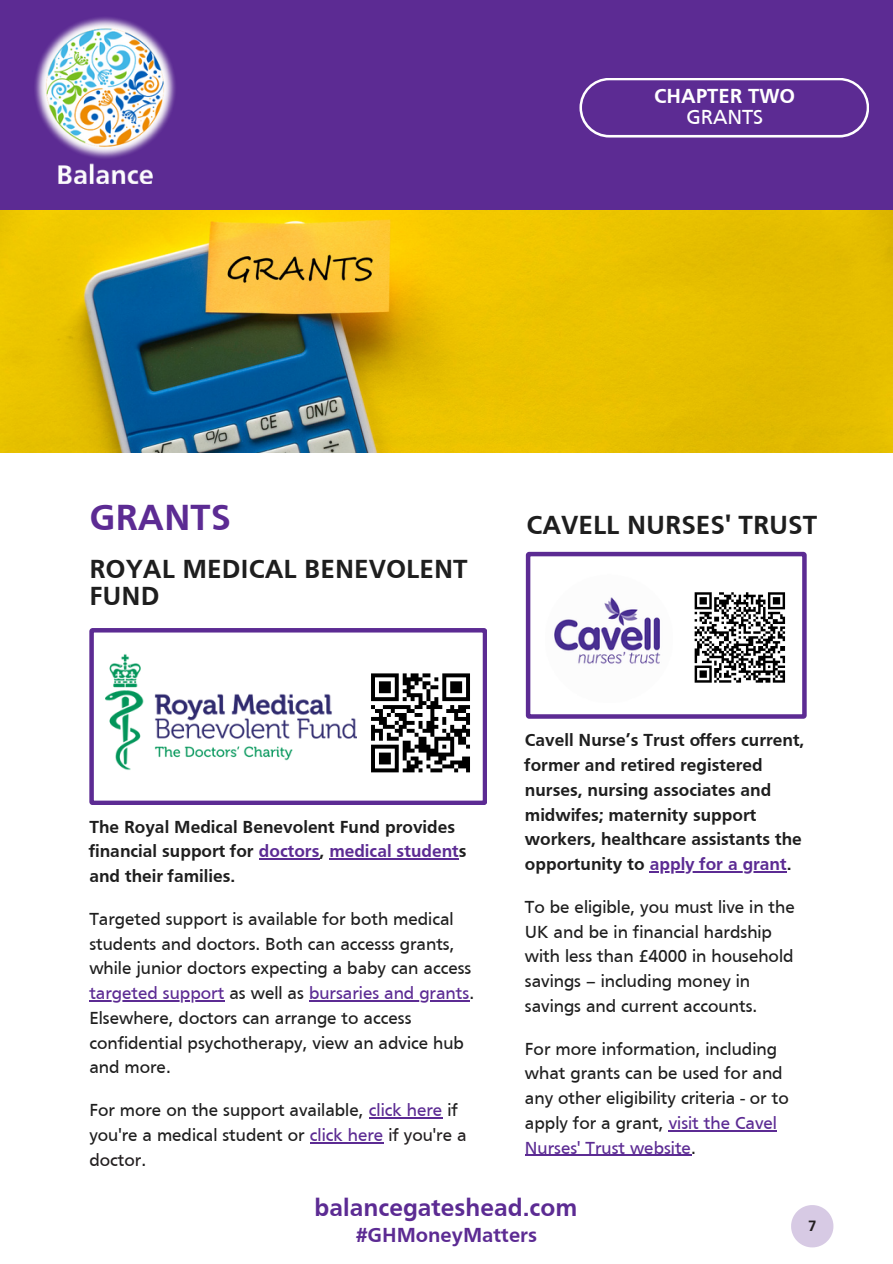
<style>
.page{position:relative;width:893px;height:1264px;background:#fff}
.page>*{position:absolute;margin:0;border:0;box-sizing:border-box;transform-origin:0 0}
.t1{font:700 37.5px "Frutiger";color:#5c2b93}
.t2{font:700 27px/27px "Frutiger";color:#1e1e1e}
.t3{font:700 25.5px "Frutiger";color:#5c2b93}
.t4{font:700 21px "Frutiger";color:#5c2b93}
.t5{font:700 21px "Frutiger";color:#fff}
.t6{font:21px "Frutiger";color:#fff}
.t7{font:18px/24.8px "Frutiger";color:#1e1e1e}
.t8{font:700 18px/24.8px "Frutiger";color:#1e1e1e}
.t9{font:700 15.45px "Frutiger";color:#231f20}
.s1{color:#5c2b93}
.s2{color:#231f20}
</style>
<div class="page">
<div style="left:1px;top:0;width:891px;height:453px;background:#5c2b93"></div>
<img style="left:0;top:211px;width:892px;height:242px">
<img style="left:35px;top:17px;width:141px;height:167px">
<svg style="left:579px;top:78px;width:290px;height:59px"></svg>
<svg style="left:89px;top:628px;width:397px;height:176px"></svg>
<img style="left:105px;top:653px;width:251px;height:117px">
<hr style="left:259px;top:858px;width:60px;height:1px;background:#5c2b93">
<hr style="left:329px;top:858px;width:130px;height:1px;background:#5c2b93">
<hr style="left:89px;top:1000px;width:135px;height:1px;background:#5c2b93">
<hr style="left:309px;top:1000px;width:160px;height:1px;background:#5c2b93">
<hr style="left:369px;top:1117px;width:73px;height:1px;background:#5c2b93">
<hr style="left:310px;top:1142px;width:73px;height:1px;background:#5c2b93">
<svg style="left:791px;top:1205px;width:42px;height:42px"></svg>
<div style="left:363px;top:665px;width:115px;height:115px;background:#fff"></div>
<svg style="left:371px;top:673px;width:99px;height:99px"></svg>
<svg style="left:526px;top:552px;width:280px;height:166px"></svg>
<hr style="left:649px;top:871px;width:137px;height:1px;background:#5c2b93">
<hr style="left:668px;top:1129px;width:109px;height:2px;background:#5c2b93">
<hr style="left:525px;top:1154px;width:166px;height:1px;background:#5c2b93">
<p class="t5" style="left:654px;top:87px;width:143px">CHAPTER TWO</p>
<p class="t6" style="left:686px;top:109px;width:78px">GRANTS</p>
<p class="t1" style="left:89px;top:503px;width:143px">GRANTS</p>
<p class="t2" style="left:89px;top:557px;width:380px">ROYAL MEDICAL BENEVOLENT<br>FUND</p>
<p class="t2" style="left:526px;top:513px;width:292px">CAVELL NURSES' TRUST</p>
<p class="t8" style="left:525px;top:729px;width:281px">Cavell Nurse’s Trust offers current, former and retired registered nurses, nursing associates and midwifes; maternity support workers, healthcare assistants the opportunity to <span class="s1">apply for a grant</span>.</p>
<p class="t7" style="left:525px;top:895px;width:271px">To be eligible, you must live in the<br>UK and be in financial hardship with less than £4000 in household savings – including money in savings and current accounts.</p>
<p class="t7" style="left:525px;top:1037px;width:265px">For more information, including what grants can be used for and any other eligibility criteria - or to apply for a grant, <span class="s1">visit the Cavel<br>Nurses' Trust website</span>.</p>
<p class="t8" style="left:89px;top:815px;width:379px">The Royal Medical Benevolent Fund provides financial support for <span class="s1">doctors</span>, <span class="s1">medical student</span>s and their families.</p>
<p class="t7" style="left:89px;top:908px;width:386px">Targeted support is available for both medical students and doctors. Both can accesss grants, while junior doctors expecting a baby can access <span class="s1">targeted support</span> as well as <span class="s1">bursaries and grants</span>.<br>Elsewhere, doctors can arrange to access confidential psychotherapy, view an advice hub and more.</p>
<p class="t7" style="left:89px;top:1099px;width:379px">For more on the support available, <span class="s1">click here</span> if you're a medical student or <span class="s1">click here</span> <span class="s2">if you're a doctor</span>.</p>
<p class="t3" style="left:314px;top:1197px;width:264px">balancegateshead.com</p>
<p class="t9" style="left:808px;top:1219px;width:10px">7</p>
<p class="t4" style="left:356px;top:1226px;width:182px">#GHMoneyMatters</p>
</div>
